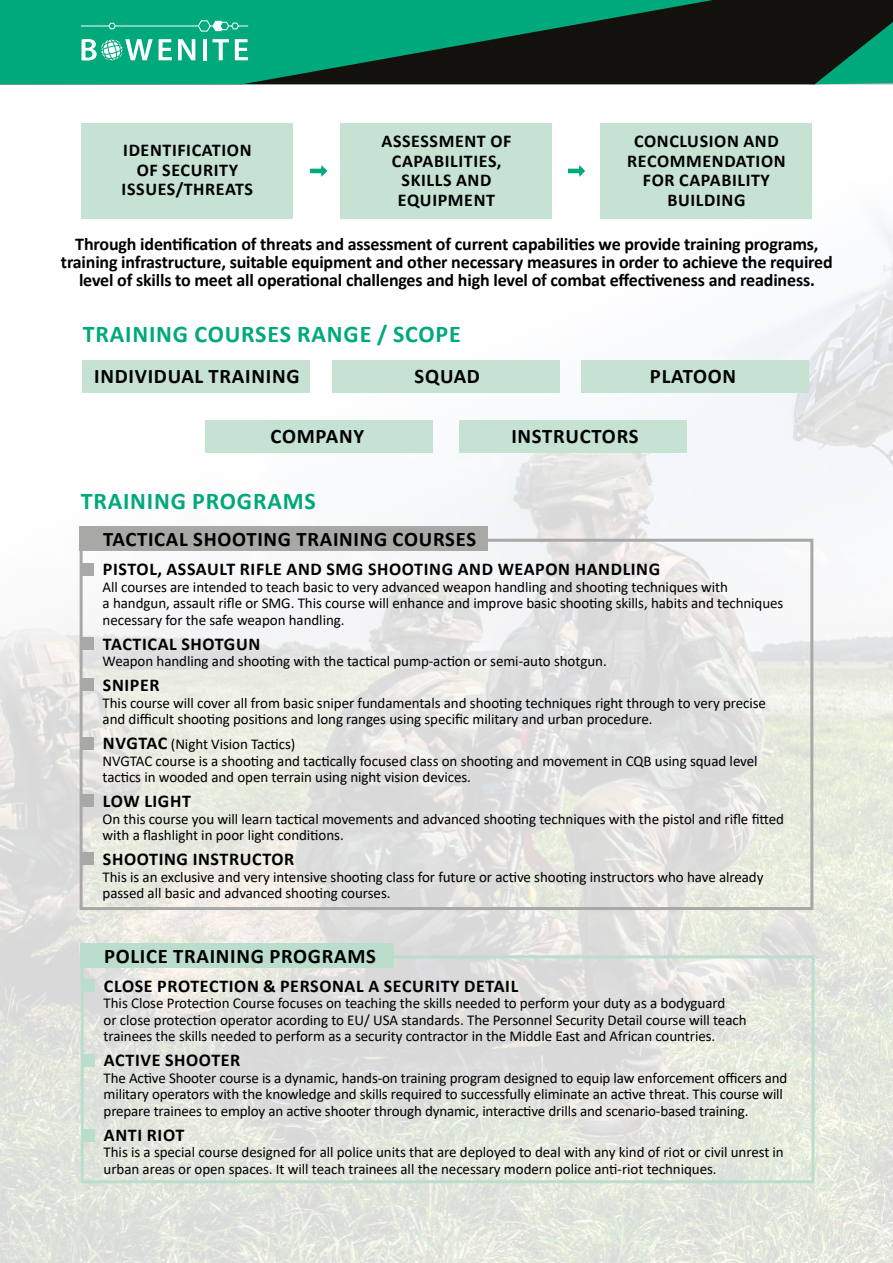
<style>
.page{position:relative;width:893px;height:1263px;background:#fff}
.page>*{position:absolute;margin:0;border:0;box-sizing:border-box;transform-origin:0 0}
.t1{font:700 24px "Calibri";letter-spacing:.035em;color:#00a97c}
.t2{font:700 20.7px "Calibri";letter-spacing:.035em;color:#000}
.t3{font:700 18px/19.5px "Calibri";letter-spacing:.035em;color:#000;text-align:center}
.t4{font:700 18px/18px "Calibri";letter-spacing:-.01em;color:#000;text-align:center}
.t5{font:700 18px "Calibri";letter-spacing:.01em;color:#000}
.t6{font:15px/16.5px "Calibri";letter-spacing:-.005em;color:#000}
.s1{font-weight:700;font-size:18px}
</style>
<div class="page">
<img style="left:0;top:84px;width:893px;height:1179px">
<div style="left:82px;top:123px;width:211px;height:96px;background:#c5e2d3"></div>
<div style="left:341px;top:123px;width:211px;height:96px;background:#c5e2d3"></div>
<div style="left:601px;top:123px;width:211px;height:96px;background:#c5e2d3"></div>
<svg style="left:309px;top:163px;width:19px;height:14px"></svg>
<svg style="left:567px;top:163px;width:19px;height:14px"></svg>
<svg style="left:713px;top:0;width:180px;height:84px;background:#0f281d"></svg>
<svg style="left:0;top:0;width:713px;height:84px;background:#067354"></svg>
<svg style="left:82px;top:39px;width:71px;height:22px"></svg>
<svg style="left:159px;top:39px;width:13px;height:21px"></svg>
<svg style="left:178px;top:39px;width:17px;height:21px"></svg>
<hr style="left:203px;top:39px;width:4px;height:21px;background:#fff">
<svg style="left:212px;top:39px;width:17px;height:21px"></svg>
<svg style="left:235px;top:39px;width:13px;height:21px"></svg>
<hr style="left:115px;top:25px;width:84px;height:1px;background:#fff">
<svg style="left:81px;top:23px;width:35px;height:7px"></svg>
<svg style="left:198px;top:20px;width:50px;height:12px"></svg>
<div style="left:582px;top:360px;width:227px;height:33px;background:#c5e2d3"></div>
<div style="left:332px;top:360px;width:227px;height:33px;background:#c5e2d3"></div>
<div style="left:83px;top:360px;width:227px;height:33px;background:#c5e2d3"></div>
<div style="left:460px;top:420px;width:227px;height:33px;background:#c5e2d3"></div>
<div style="left:205px;top:420px;width:227px;height:33px;background:#c5e2d3"></div>
<div style="left:81px;top:955px;width:733px;height:228px;border:3px solid #bbdecc"></div>
<div style="left:81px;top:943px;width:313px;height:24px;background:#bbdecc"></div>
<div style="left:83px;top:979px;width:12px;height:13px;background:#bbdecc"></div>
<div style="left:83px;top:1054px;width:12px;height:12px;background:#bbdecc"></div>
<div style="left:83px;top:1129px;width:12px;height:12px;background:#bbdecc"></div>
<div style="left:80px;top:539px;width:733px;height:371px;border:3px solid #a8a8a7"></div>
<div style="left:80px;top:526px;width:408px;height:25px;background:#a8a8a7"></div>
<div style="left:82px;top:563px;width:12px;height:13px;background:#a8a8a7"></div>
<div style="left:82px;top:637px;width:12px;height:13px;background:#a8a8a7"></div>
<div style="left:82px;top:679px;width:12px;height:12px;background:#a8a8a7"></div>
<div style="left:82px;top:737px;width:12px;height:13px;background:#a8a8a7"></div>
<div style="left:82px;top:794px;width:12px;height:13px;background:#a8a8a7"></div>
<div style="left:82px;top:853px;width:12px;height:12px;background:#a8a8a7"></div>
<p class="t3" style="left:122px;top:140px;width:133px">IDENTIFICATION<br>OF SECURITY<br>ISSUES/THREATS</p>
<p class="t3" style="left:381px;top:131px;width:132px">ASSESSMENT OF<br>CAPABILITIES,<br>SKILLS AND<br>EQUIPMENT</p>
<p class="t3" style="left:627px;top:131px;width:160px">CONCLUSION AND<br>RECOMMENDATION<br>FOR CAPABILITY<br>BUILDING</p>
<p class="t4" style="left:61px;top:235px;width:773px">Through identification of threats and assessment of current capabilities we provide training programs, training infrastructure, suitable equipment and other necessary measures in order to achieve the required level of skills to meet all operational challenges and high level of combat effectiveness and readiness.</p>
<h1 class="t1" style="left:83px;top:317px;width:380px">TRAINING COURSES RANGE / SCOPE</h1>
<h2 class="t2" style="left:94px;top:362px;width:207px">INDIVIDUAL TRAINING</h2>
<h2 class="t2" style="left:415px;top:362px;width:67px">SQUAD</h2>
<h2 class="t2" style="left:650px;top:362px;width:88px">PLATOON</h2>
<h2 class="t2" style="left:271px;top:421px;width:95px">COMPANY</h2>
<h2 class="t2" style="left:511px;top:421px;width:129px">INSTRUCTORS</h2>
<h1 class="t1" style="left:81px;top:484px;width:237px">TRAINING PROGRAMS</h1>
<h2 class="t2" style="left:103px;top:524px;width:375px">TACTICAL SHOOTING TRAINING COURSES</h2>
<p class="t3" style="left:103px;top:559px;width:559px">PISTOL, ASSAULT RIFLE AND SMG SHOOTING AND WEAPON HANDLING</p>
<p class="t6" style="left:103px;top:578px;width:682px">All courses are intended to teach basic to very advanced weapon handling and shooting techniques with<br>a handgun, assault rifle or SMG. This course will enhance and improve basic shooting skills, habits and techniques necessary for the safe weapon handling.</p>
<p class="t3" style="left:103px;top:634px;width:159px">TACTICAL SHOTGUN</p>
<p class="t6" style="left:103px;top:652px;width:506px">Weapon handling and shooting with the tactical pump-action or semi-auto shotgun.</p>
<p class="t5" style="left:103px;top:672px;width:58px">SNIPER</p>
<p class="t6" style="left:103px;top:694px;width:665px">This course will cover all from basic sniper fundamentals and shooting techniques right through to very precise and difficult shooting positions and long ranges using specific military and urban procedure.</p>
<p class="t6" style="left:103px;top:735px;width:657px"><span class="s1">NVGTAC</span> (Night Vision Tactics)<br>NVGTAC course is a shooting and tactically focused class on shooting and movement in CQB using squad level tactics in wooded and open terrain using night vision devices.</p>
<p class="t3" style="left:103px;top:791px;width:89px">LOW LIGHT</p>
<p class="t6" style="left:103px;top:810px;width:683px">On this course you will learn tactical movements and advanced shooting techniques with the pistol and rifle fitted with a flashlight in poor light conditions.</p>
<p class="t3" style="left:103px;top:849px;width:193px">SHOOTING INSTRUCTOR</p>
<p class="t6" style="left:103px;top:868px;width:662px">This is an exclusive and very intensive shooting class for future or active shooting instructors who have already passed all basic and advanced shooting courses.</p>
<h2 class="t2" style="left:104px;top:941px;width:273px">POLICE TRAINING PROGRAMS</h2>
<p class="t3" style="left:104px;top:976px;width:416px">CLOSE PROTECTION &amp; PERSONAL A SECURITY DETAIL</p>
<p class="t6" style="left:104px;top:995px;width:644px">This Close Protection Course focuses on teaching the skills needed to perform your duty as a bodyguard<br>or close protection operator acording to EU/ USA standards. The Personnel Security Detail course will teach trainees the skills needed to perform as a security contractor in the Middle East and African countries.</p>
<p class="t3" style="left:104px;top:1050px;width:138px">ACTIVE SHOOTER</p>
<p class="t6" style="left:104px;top:1069px;width:685px">The Active Shooter course is a dynamic, hands-on training program designed to equip law enforcement officers and military operators with the knowledge and skills required to successfully eliminate an active threat. This course will prepare trainees to employ an active shooter through dynamic, interactive drills and scenario-based training.</p>
<p class="t3" style="left:104px;top:1125px;width:82px">ANTI RIOT</p>
<p class="t6" style="left:104px;top:1144px;width:682px">This is a special course designed for all police units that are deployed to deal with any kind of riot or civil unrest in urban areas or open spaces. It will teach trainees all the necessary modern police anti-riot techniques.</p>
</div>
